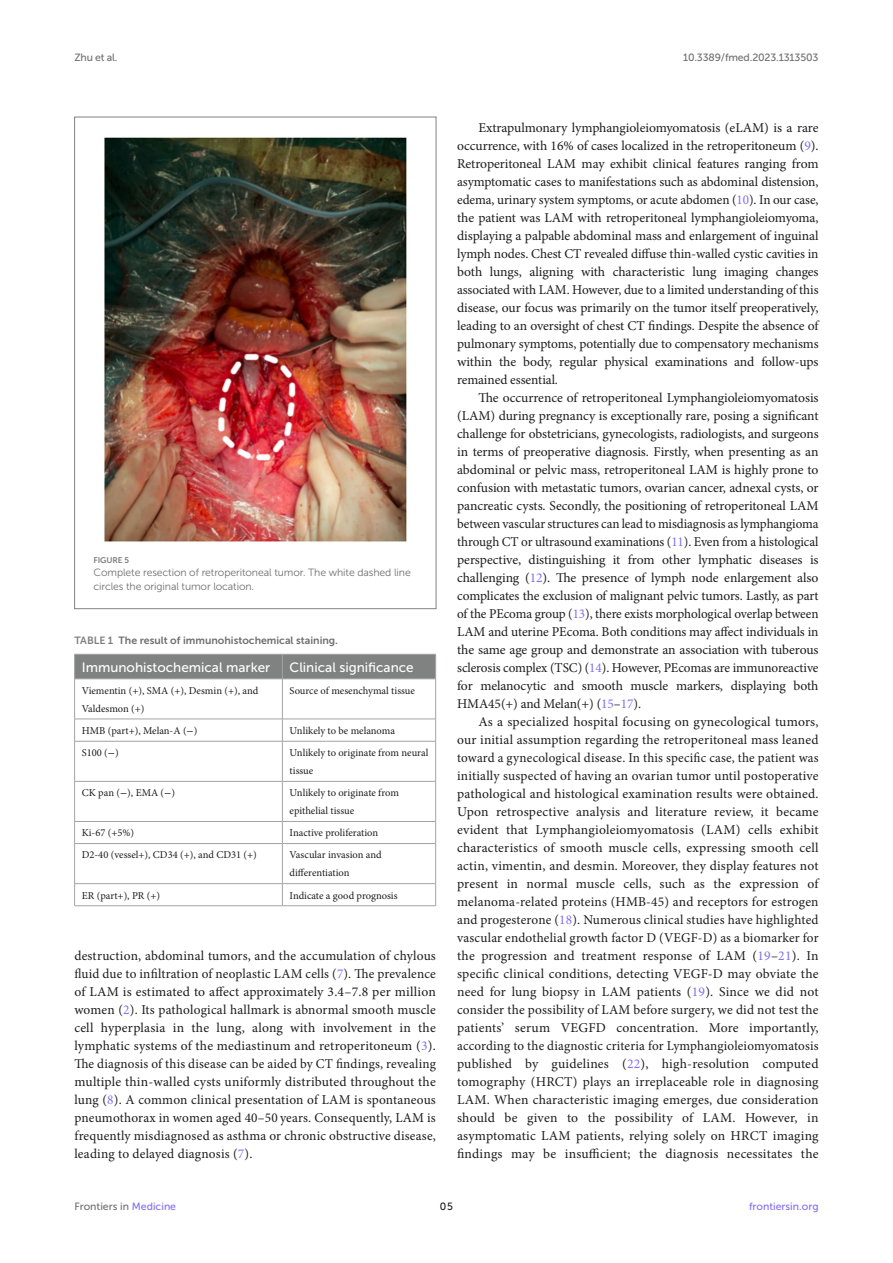
<style>
.page{position:relative;width:893px;height:1263px;background:#fff}
.page>*{position:absolute;margin:0;border:0;box-sizing:border-box;transform-origin:0 0}
.TEXT{font:13.5px/18px "Minion Pro";letter-spacing:-.005em;color:#1b1c1b;text-align:justify}
.TEXT_FLUSH{font:13.5px/18px "Minion Pro";letter-spacing:.015em;color:#1b1c1b;text-align:justify}
.TB_CH{font:13.5px "Museo Sans 500";color:#fff}
.TB_TX{font:10.5px/18px "Minion Pro";color:#1b1c1b}
.FIG_LEG{font:10.5px/13.5px "Museo Sans 300";letter-spacing:-.01em;color:#706f70}
.t1{font:10.5px "Museo Sans 500";letter-spacing:-.015em;color:#706f70}
.TT{font:10.5px "Museo Sans 700";color:#706f70}
.t2{font:10.5px "Museo Sans 500";color:#856df0}
.t3{font:10.5px "Museo Sans 500";color:#1b1c1b}
.FIG_HD{font:8.25px "Museo Sans 700";letter-spacing:-.01em;color:#7e7f7f}
.s1{color:#7e7f7f}
.s2{font-family:"STIX General"}
.s3{color:#856df0}
</style>
<div class="page">
<img style="left:104px;top:137px;width:303px;height:405px">
<svg style="left:435px;top:720px;width:1px;height:21px"></svg>
<hr style="left:282px;top:741px;width:154px;height:1px;background:#a2a3a3">
<hr style="left:435px;top:741px;width:1px;height:40px;background:#a2a3a3">
<hr style="left:282px;top:781px;width:154px;height:1px;background:#a2a3a3">
<hr style="left:435px;top:781px;width:1px;height:40px;background:#a2a3a3">
<hr style="left:282px;top:821px;width:154px;height:1px;background:#a2a3a3">
<svg style="left:435px;top:822px;width:1px;height:21px"></svg>
<hr style="left:282px;top:843px;width:154px;height:1px;background:#a2a3a3">
<hr style="left:435px;top:844px;width:1px;height:39px;background:#a2a3a3">
<hr style="left:282px;top:883px;width:154px;height:1px;background:#a2a3a3">
<svg style="left:435px;top:884px;width:1px;height:21px"></svg>
<hr style="left:282px;top:905px;width:154px;height:1px;background:#a2a3a3">
<svg style="left:74px;top:720px;width:1px;height:21px"></svg>
<svg style="left:282px;top:720px;width:1px;height:21px"></svg>
<hr style="left:74px;top:741px;width:208px;height:1px;background:#a2a3a3">
<hr style="left:74px;top:741px;width:1px;height:40px;background:#a2a3a3">
<hr style="left:282px;top:741px;width:1px;height:40px;background:#a2a3a3">
<hr style="left:74px;top:781px;width:208px;height:1px;background:#a2a3a3">
<hr style="left:74px;top:781px;width:1px;height:40px;background:#a2a3a3">
<hr style="left:282px;top:781px;width:1px;height:40px;background:#a2a3a3">
<hr style="left:74px;top:821px;width:208px;height:1px;background:#a2a3a3">
<svg style="left:74px;top:822px;width:1px;height:21px"></svg>
<svg style="left:282px;top:822px;width:1px;height:21px"></svg>
<hr style="left:74px;top:843px;width:208px;height:1px;background:#a2a3a3">
<hr style="left:74px;top:844px;width:1px;height:39px;background:#a2a3a3">
<hr style="left:282px;top:844px;width:1px;height:39px;background:#a2a3a3">
<hr style="left:74px;top:883px;width:208px;height:1px;background:#a2a3a3">
<svg style="left:74px;top:884px;width:1px;height:21px"></svg>
<svg style="left:282px;top:884px;width:1px;height:21px"></svg>
<hr style="left:74px;top:905px;width:208px;height:1px;background:#a2a3a3">
<div style="left:74px;top:654px;width:362px;height:25px;background:#808181"></div>
<hr style="left:74px;top:678px;width:208px;height:1px;background:#a2a3a3">
<hr style="left:435px;top:679px;width:1px;height:40px;background:#a2a3a3">
<hr style="left:282px;top:719px;width:154px;height:1px;background:#a2a3a3">
<hr style="left:74px;top:679px;width:1px;height:40px;background:#a2a3a3">
<hr style="left:282px;top:679px;width:1px;height:40px;background:#a2a3a3">
<hr style="left:74px;top:719px;width:208px;height:1px;background:#a2a3a3">
<p class="t1" style="left:74px;top:51px;width:45px">Zhu et al.</p>
<p class="t1" style="left:683px;top:51px;width:137px">10.3389/fmed.2023.1313503</p>
<p class="FIG_HD" style="left:94px;top:555px;width:37px">FIGURE 5</p>
<p class="FIG_LEG" style="left:94px;top:566px;width:319px">Complete resection of retroperitoneal tumor. The white dashed line circles the original tumor location.</p>
<p class="TT" style="left:74px;top:634px;width:265px"><span class="s1">TABLE 1</span> The result of immunohistochemical staining.</p>
<p class="TB_CH" style="left:82px;top:659px;width:190px">Immunohistochemical marker</p>
<p class="TB_CH" style="left:290px;top:659px;width:126px">Clinical significance</p>
<p class="TB_TX" style="left:82px;top:681px;width:178px">Viementin (+), SMA (+), Desmin (+), and<br>Valdesmon (+)</p>
<p class="TB_TX" style="left:290px;top:681px;width:127px">Source of mesenchymal tissue</p>
<p class="TB_TX" style="left:82px;top:722px;width:117px">HMB (part+), Melan-A (<span class="s2">−</span>)</p>
<p class="TB_TX" style="left:290px;top:721px;width:107px">Unlikely to be melanoma</p>
<p class="TB_TX" style="left:82px;top:744px;width:38px">S100 (<span class="s2">−</span>)</p>
<p class="TB_TX" style="left:290px;top:744px;width:140px">Unlikely to originate from neural tissue</p>
<p class="TB_TX" style="left:82px;top:784px;width:95px">CK pan (<span class="s2">−</span>), EMA (<span class="s2">−</span>)</p>
<p class="TB_TX" style="left:290px;top:784px;width:111px">Unlikely to originate from epithelial tissue</p>
<p class="TB_TX" style="left:82px;top:824px;width:54px">Ki-67 (+5%)</p>
<p class="TB_TX" style="left:290px;top:824px;width:90px">Inactive proliferation</p>
<p class="TB_TX" style="left:82px;top:846px;width:177px">D2-40 (vessel+), CD34 (+), and CD31 (+)</p>
<p class="TB_TX" style="left:290px;top:846px;width:94px">Vascular invasion and differentiation</p>
<p class="TB_TX" style="left:82px;top:886px;width:80px">ER (part+), PR (+)</p>
<p class="TB_TX" style="left:290px;top:886px;width:109px">Indicate a good prognosis</p>
<p class="TEXT_FLUSH" style="left:74px;top:947px;width:363px">destruction, abdominal tumors, and the accumulation of chylous fluid due to infiltration of neoplastic LAM cells (<span class="s3">7</span>). The prevalence of LAM is estimated to affect approximately 3.4–7.8 per million women (<span class="s3">2</span>). Its pathological hallmark is abnormal smooth muscle cell hyperplasia in the lung, along with involvement in the lymphatic systems of the mediastinum and retroperitoneum (<span class="s3">3</span>).<br>The diagnosis of this disease can be aided by CT findings, revealing multiple thin-walled cysts uniformly distributed throughout the lung (<span class="s3">8</span>). A common clinical presentation of LAM is spontaneous pneumothorax in women aged 40–50 years. Consequently, LAM is frequently misdiagnosed as asthma or chronic obstructive disease, leading to delayed diagnosis (<span class="s3">7</span>).</p>
<p class="TEXT" style="left:457px;top:119px;width:363px;text-indent:21px">Extrapulmonary lymphangioleiomyomatosis (eLAM) is a rare occurrence, with 16% of cases localized in the retroperitoneum (<span class="s3">9</span>).<br>Retroperitoneal LAM may exhibit clinical features ranging from asymptomatic cases to manifestations such as abdominal distension, edema, urinary system symptoms, or acute abdomen (<span class="s3">10</span>). In our case, the patient was LAM with retroperitoneal lymphangioleiomyoma, displaying a palpable abdominal mass and enlargement of inguinal lymph nodes. Chest CT revealed diffuse thin-walled cystic cavities in both lungs, aligning with characteristic lung imaging changes associated with LAM. However, due to a limited understanding of this disease, our focus was primarily on the tumor itself preoperatively, leading to an oversight of chest CT findings. Despite the absence of pulmonary symptoms, potentially due to compensatory mechanisms within the body, regular physical examinations and follow-ups remained essential.</p>
<p class="TEXT" style="left:457px;top:389px;width:363px;text-indent:21px">The occurrence of retroperitoneal Lymphangioleiomyomatosis (LAM) during pregnancy is exceptionally rare, posing a significant challenge for obstetricians, gynecologists, radiologists, and surgeons in terms of preoperative diagnosis. Firstly, when presenting as an abdominal or pelvic mass, retroperitoneal LAM is highly prone to confusion with metastatic tumors, ovarian cancer, adnexal cysts, or pancreatic cysts. Secondly, the positioning of retroperitoneal LAM between vascular structures can lead to misdiagnosis as lymphangioma through CT or ultrasound examinations (<span class="s3">11</span>). Even from a histological perspective, distinguishing it from other lymphatic diseases is challenging (<span class="s3">12</span>). The presence of lymph node enlargement also complicates the exclusion of malignant pelvic tumors. Lastly, as part of the PEcoma group (<span class="s3">13</span>), there exists morphological overlap between LAM and uterine PEcoma. Both conditions may affect individuals in the same age group and demonstrate an association with tuberous sclerosis complex (TSC) (<span class="s3">14</span>). However, PEcomas are immunoreactive for melanocytic and smooth muscle markers, displaying both HMA45(+) and Melan(+) (<span class="s3">15</span>–<span class="s3">17</span>).</p>
<p class="TEXT" style="left:457px;top:713px;width:363px;text-indent:21px">As a specialized hospital focusing on gynecological tumors, our initial assumption regarding the retroperitoneal mass leaned toward a gynecological disease. In this specific case, the patient was initially suspected of having an ovarian tumor until postoperative pathological and histological examination results were obtained.<br>Upon retrospective analysis and literature review, it became evident that Lymphangioleiomyomatosis (LAM) cells exhibit characteristics of smooth muscle cells, expressing smooth cell actin, vimentin, and desmin. Moreover, they display features not present in normal muscle cells, such as the expression of melanoma-related proteins (HMB-45) and receptors for estrogen and progesterone (<span class="s3">18</span>). Numerous clinical studies have highlighted vascular endothelial growth factor D (VEGF-D) as a biomarker for the progression and treatment response of LAM (<span class="s3">19</span>–<span class="s3">21</span>). In specific clinical conditions, detecting VEGF-D may obviate the need for lung biopsy in LAM patients (<span class="s3">19</span>). Since we did not consider the possibility of LAM before surgery, we did not test the patients’ serum VEGFD concentration. More importantly, according to the diagnostic criteria for Lymphangioleiomyomatosis published by guidelines (<span class="s3">22</span>), high-resolution computed tomography (HRCT) plays an irreplaceable role in diagnosing LAM. When characteristic imaging emerges, due consideration should be given to the possibility of LAM. However, in asymptomatic LAM patients, relying solely on HRCT imaging findings may be insufficient; the diagnosis necessitates the</p>
<p class="t1" style="left:74px;top:1200px;width:103px">Frontiers in <span class="s3">Medicine</span></p>
<p class="t3" style="left:440px;top:1200px;width:14px">05</p>
<p class="t2" style="left:749px;top:1200px;width:71px">frontiersin.org</p>
</div>
